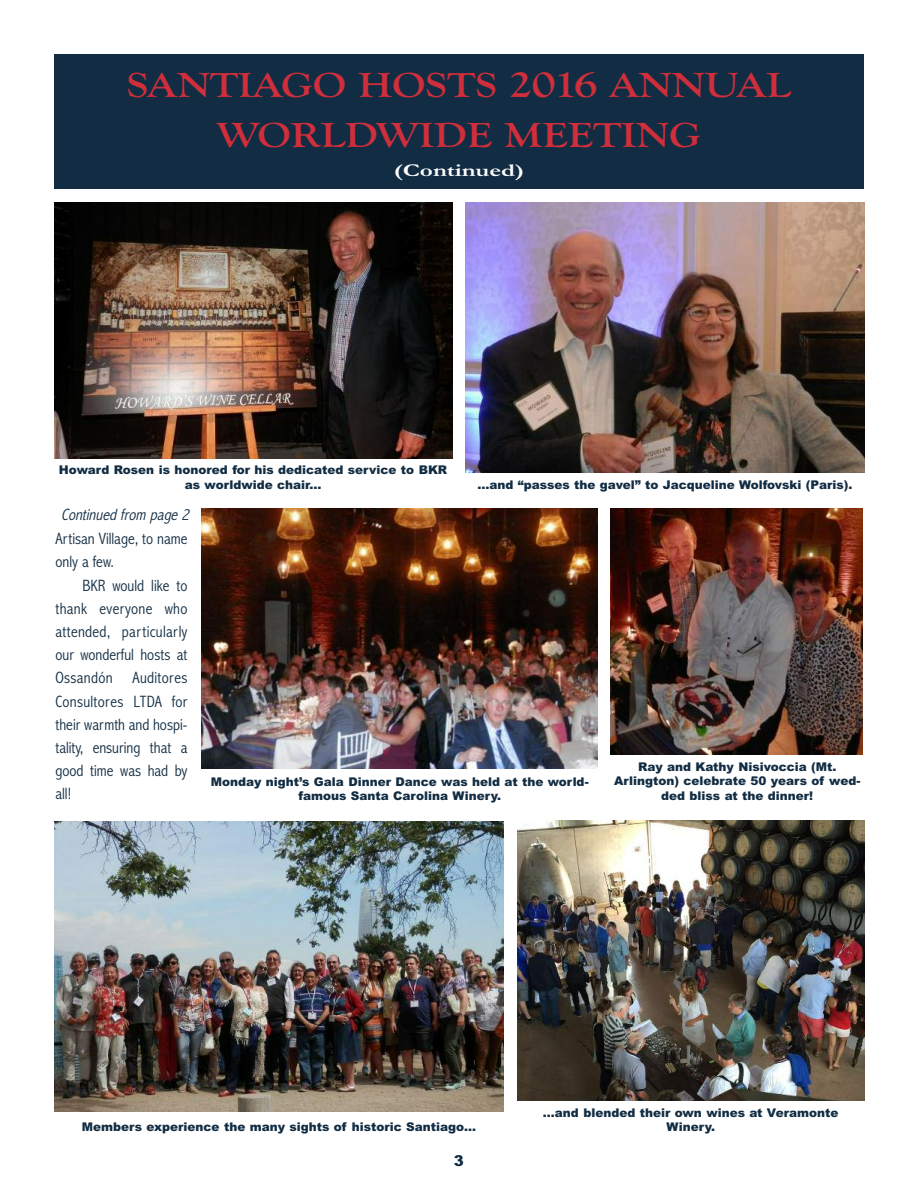
<style>
.page{position:relative;width:918px;height:1188px;background:#fff}
.page>*{position:absolute;margin:0;border:0;box-sizing:border-box;transform-origin:0 0}
.t1{font:700 36px/50.2px "Goudy Old Style T";color:#d12e3b;text-align:center;scale:1.2 1}
.t2{font:700 18px "Garamond";color:#fff;scale:1.4 1}
.t3{font:300 condensed 16.5px/23.2px "Abadi";color:#122d43}
.t4{font:italic 300 condensed 16.5px "Abadi";color:#122d43}
.t5{font:900 15px "Arial";color:#122d43}
.t6{font:900 12px/14.4px "Arial";color:#122d43;text-align:center}
.s1{font-size:39px}
</style>
<div class="page">
<div style="left:54px;top:54px;width:810px;height:135px;background:#122d43"></div>
<img style="left:518px;top:820px;width:346px;height:281px">
<img style="left:54px;top:821px;width:450px;height:290px">
<img style="left:610px;top:509px;width:253px;height:245px">
<img style="left:202px;top:509px;width:396px;height:260px">
<img style="left:54px;top:202px;width:398px;height:257px">
<img style="left:466px;top:202px;width:398px;height:270px">
<h1 class="t1" style="left:127px;top:60px;width:555px">SANTIAGO HOSTS <span class="s1">2016</span> ANNUAL<br>WORLDWIDE MEETING</h1>
<h2 class="t2" style="left:394px;top:159px;width:95px">(Continued)</h2>
<p class="t6" style="left:59px;top:463px;width:390px">Howard Rosen is honored for his dedicated service to BKR as worldwide chair...</p>
<h3 class="t4" style="left:61px;top:505px;width:133px">Continued from page 2</h3>
<p class="t6" style="left:477px;top:477px;width:376px">...and “passes the gavel” to Jacqueline Wolfovski (Paris).</p>
<h3 class="t3" style="left:56px;top:527px;width:133px">Artisan Village, to name only a few.</h3>
<h3 class="t3" style="left:56px;top:573px;width:134px;text-align:justify;text-indent:27px">BKR would like to thank everyone who attended, particularly our wonderful hosts at Ossandón Auditores Consultores LTDA for their warmth and hospi&shy;tality, ensuring that a good time was had by all!</h3>
<p class="t6" style="left:211px;top:774px;width:379px">Monday night’s Gala Dinner Dance was held at the world&shy;famous Santa Carolina Winery.</p>
<p class="t6" style="left:614px;top:760px;width:248px">Ray and Kathy Nisivoccia (Mt.<br>Arlington) celebrate 50 years of wed&shy;ded bliss at the dinner!</p>
<p class="t6" style="left:82px;top:1119px;width:396px">Members experience the many sights of historic Santiago...</p>
<p class="t5" style="left:454px;top:1152px;width:12px">3</p>
<p class="t6" style="left:543px;top:1105px;width:297px">...and blended their own wines at Veramonte<br>Winery.</p>
</div>
